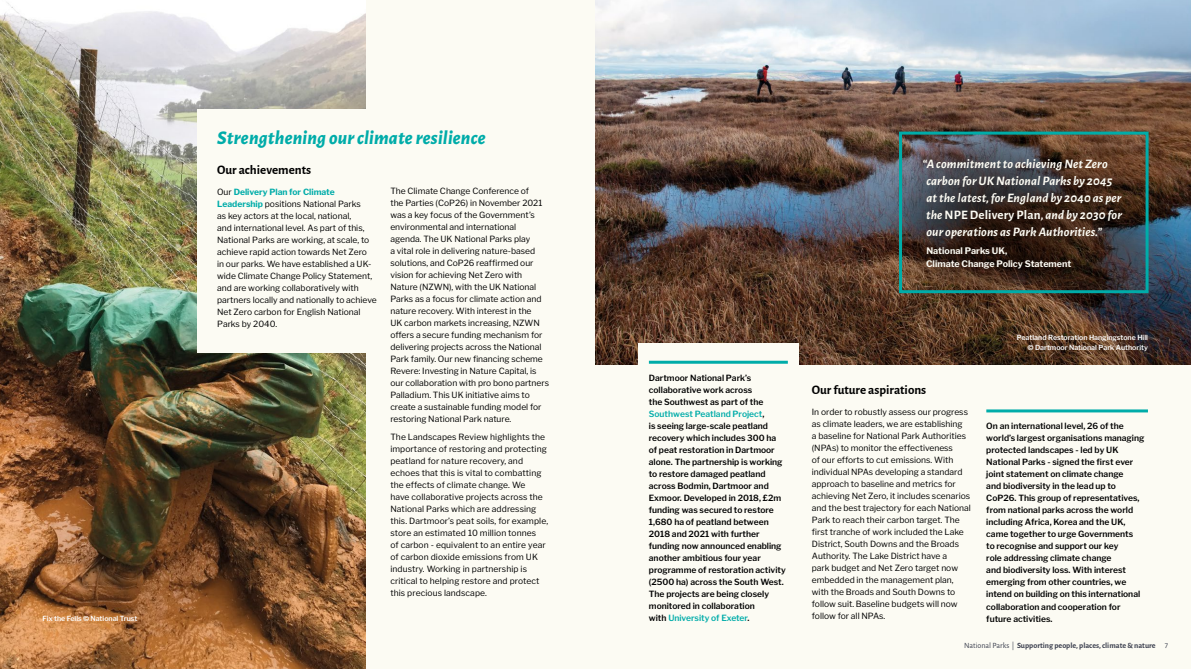
<style>
.page{position:relative;width:1191px;height:669px;background:#fcfbf3}
.page>*{position:absolute;margin:0;border:0;box-sizing:border-box;transform-origin:0 0}
.t1{font:italic 800 19px "Alegreya Sans";letter-spacing:.01em;color:#00aca9}
.t2{font:italic 700 13px/17px "Alegreya Sans";letter-spacing:.01em;color:#fcfbf3}
.t3{font:700 13px "Alegreya Sans";color:#000}
.t4{font:700 9px/13px "Libre Franklin";color:#fcfbf3}
.t5{font:8.5px/12px "Libre Franklin";color:#000}
.t6{font:600 8.5px/12px "Libre Franklin";color:#000}
.t7{font:700 8px "Alegreya Sans";color:#3c404f}
.t8{font:600 7px/10px "Libre Franklin";color:#fff;text-align:right}
.s1{font-family:"Helvetica Neue";font-weight:700}
.s2{font-weight:700;color:#00aca9}
.s3{font-style:normal}
.s4{color:#00aca9}
.s5{font-weight:400}
</style>
<div class="page">
<img style="left:0;top:0;width:365px;height:669px">
<div style="left:197px;top:109px;width:194px;height:243px;background:#fcfbf3"></div>
<img style="left:596px;top:0;width:595px;height:364px">
<div style="left:638px;top:343px;width:160px;height:266px;background:#fcfbf3"></div>
<hr style="left:649px;top:361px;width:139px;height:3px;background:#00aca9">
<hr style="left:986px;top:409px;width:162px;height:3px;background:#00aca9">
<img style="left:879px;top:116px;width:209px;height:209px;border-radius:50%">
<svg style="left:901px;top:124px;width:181px;height:181px;background:#423836"></svg>
<svg style="left:995px;top:123px;width:182px;height:181px;background:#3d2e27"></svg>
<div style="left:899px;top:132px;width:249px;height:161px;border:3px solid #00aca9"></div>
<p class="t8" style="left:43px;top:613px;width:96px">Fix the Fells <span class="s1">©</span> National Trust</p>
<h1 class="t1" style="left:217px;top:124px;width:270px">Strengthening our climate resilience</h1>
<h2 class="t3" style="left:217px;top:160px;width:95px">Our achievements</h2>
<p class="t5" style="left:217px;top:186px;width:161px">Our <span class="s2">Delivery Plan for Climate Leadership</span> positions National Parks<br>as key actors at the local, national,<br>and international level. As part of this, National Parks are working, at scale, to achieve rapid action towards Net Zero<br>in our parks. We have established a UK&shy;wide Climate Change Policy Statement, and are working collaboratively with partners locally and nationally to achieve Net Zero carbon for English National Parks by 2040.</p>
<p class="t5" style="left:390px;top:185px;width:160px">The Climate Change Conference of<br>the Parties (CoP26) in November 2021 was a key focus of the Government’s environmental and international agenda. The UK National Parks play<br>a vital role in delivering nature-based solutions, and CoP26 reaffirmed our vision for achieving Net Zero with Nature (NZWN), with the UK National Parks as a focus for climate action and nature recovery. With interest in the<br>UK carbon markets increasing, NZWN offers a secure funding mechanism for delivering projects across the National Park family. Our new financing scheme Revere: Investing in Nature Capital, is our collaboration with pro bono partners Palladium. This UK initiative aims to create a sustainable funding model for restoring National Park nature.</p>
<p class="t5" style="left:390px;top:431px;width:159px">The Landscapes Review highlights the importance of restoring and protecting peatland for nature recovery, and echoes that this is vital to combatting the effects of climate change. We<br>have collaborative projects across the National Parks which are addressing this. Dartmoor’s peat soils, for example, store an estimated 10 million tonnes<br>of carbon - equivalent to an entire year of carbon dioxide emissions from UK industry. Working in partnership is critical to helping restore and protect this precious landscape.</p>
<h2 class="t2" style="left:922px;top:154px;width:201px">“A commitment to achieving Net Zero carbon for UK National Parks by 2045 at the latest, for England by 2040 as per the <span class="s3">NPE Delivery Plan</span>, and by 2030 for our operations as Park Authorities.”</h2>
<p class="t4" style="left:926px;top:245px;width:147px">National Parks UK,<br>Climate Change Policy Statement</p>
<p class="t6" style="left:649px;top:372px;width:138px">Dartmoor National Park’s collaborative work across<br>the Southwest as part of the<br><span class="s4">Southwest Peatland Project</span>,<br>is seeing large-scale peatland recovery which includes 300 ha of peat restoration in Dartmoor alone. The partnership is working to restore damaged peatland across Bodmin, Dartmoor and<br>Exmoor. Developed in 2018, £2m funding was secured to restore<br>1,680 ha of peatland between<br>2018 and 2021 with further funding now announced enabling another ambitious four year programme of restoration activity (2500 ha) across the South West.<br>The projects are being closely monitored in collaboration<br>with <span class="s4">University of Exeter</span>.</p>
<h2 class="t3" style="left:812px;top:380px;width:116px">Our future aspirations</h2>
<p class="t5" style="left:812px;top:406px;width:161px">In order to robustly assess our progress as climate leaders, we are establishing<br>a baseline for National Park Authorities (NPAs) to monitor the effectiveness<br>of our efforts to cut emissions. With individual NPAs developing a standard approach to baseline and metrics for achieving Net Zero, it includes scenarios and the best trajectory for each National Park to reach their carbon target. The first tranche of work included the Lake District, South Downs and the Broads Authority. The Lake District have a<br>park budget and Net Zero target now embedded in the management plan, with the Broads and South Downs to follow suit. Baseline budgets will now follow for all NPAs.</p>
<p class="t8" style="left:1017px;top:333px;width:132px">Peatland Restoration Hangingstone Hill <span class="s1">©</span> Dartmoor National Park Authority</p>
<p class="t6" style="left:986px;top:420px;width:160px">On an international level, 26 of the world’s largest organisations managing protected landscapes - led by UK National Parks - signed the first ever joint statement on climate change<br>and biodiversity in the lead up to CoP26. This group of representatives, from national parks across the world including Africa, Korea and the UK, came together to urge Governments<br>to recognise and support our key<br>role addressing climate change<br>and biodiversity loss. With interest emerging from other countries, we intend on building on this international collaboration and cooperation for future activities.</p>
<p class="t7" style="left:964px;top:640px;width:206px"><span class="s5">National Parks |</span> Supporting people, places, climate &amp; nature <span class="s5">7</span></p>
</div>
